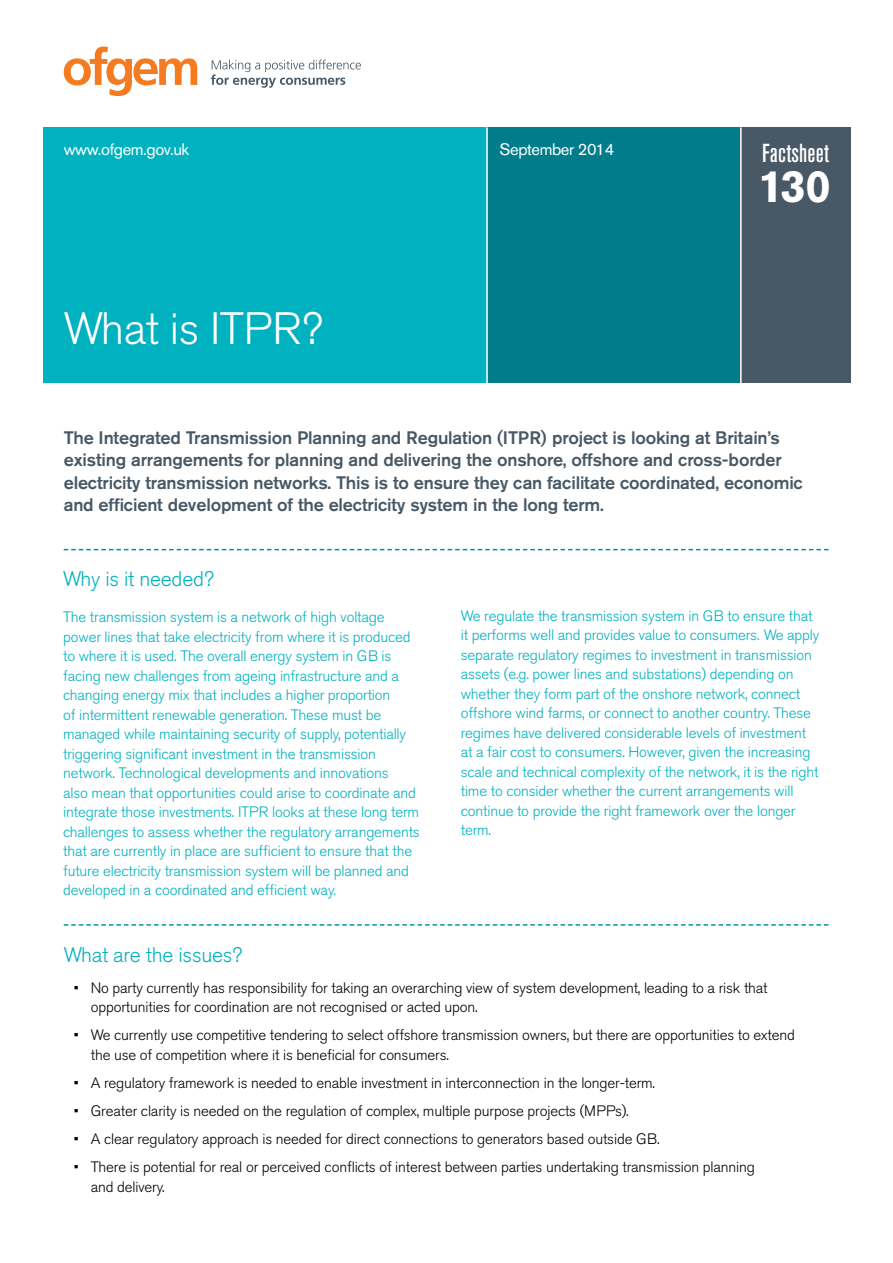
<style>
.page{position:relative;width:893px;height:1263px;background:#fff}
.page>*{position:absolute;margin:0;border:0;box-sizing:border-box;transform-origin:0 0}
.t1{font:300 45px "Akzidenz Grotesk Pro";letter-spacing:-.01em;color:#fff}
.t2{font:700 45px "Akzidenz Grotesk Pro";color:#fff}
.t3{font:500 condensed 25.8px "Akzidenz Grotesk Pro";letter-spacing:.01em;color:#fff}
.t4{font:300 21px "Akzidenz Grotesk Pro";letter-spacing:-.01em;color:#00b1bf}
.t5{font:500 18px/22.5px "Akzidenz Grotesk Pro";letter-spacing:-.01em;color:#485865}
.t6{font:16.5px "Akzidenz Grotesk Pro";letter-spacing:-.025em;color:#fff}
.t7{font:300 15px/19.5px "Akzidenz Grotesk Pro";letter-spacing:-.01em;color:#00b1bf}
.t8{font:300 15px/19.5px "Akzidenz Grotesk Pro";letter-spacing:-.01em;color:#000}
</style>
<div class="page">
<div style="left:43px;top:127px;width:807px;height:255px;background:#00b1bf"></div>
<div style="left:487px;top:127px;width:357px;height:255px;background:#007c8b"></div>
<div style="left:740px;top:127px;width:111px;height:255px;background:#485865"></div>
<svg style="left:64px;top:47px;width:133px;height:49px"></svg>
<svg style="left:211px;top:60px;width:150px;height:28px"></svg>
<hr style="left:486px;top:127px;width:2px;height:262px;background:#fff">
<hr style="left:740px;top:127px;width:2px;height:262px;background:#fff">
<svg style="left:64px;top:924px;width:765px;height:2px"></svg>
<svg style="left:64px;top:549px;width:765px;height:1px"></svg>
<p class="t6" style="left:64px;top:138px;width:127px">www.ofgem.gov.uk</p>
<p class="t6" style="left:500px;top:138px;width:116px">September 2014</p>
<h1 class="t1" style="left:64px;top:299px;width:260px">What is ITPR?</h1>
<h2 class="t3" style="left:762px;top:136px;width:68px">Factsheet</h2>
<h1 class="t2" style="left:758px;top:157px;width:74px">130</h1>
<p class="t5" style="left:64px;top:426px;width:741px">The Integrated Transmission Planning and Regulation (ITPR) project is looking at Britain’s existing arrangements for planning and delivering the onshore, offshore and cross-border electricity transmission networks. This is to ensure they can facilitate coordinated, economic and efficient development of the electricity system in the long term.</p>
<h3 class="t4" style="left:63px;top:565px;width:152px">Why is it needed?</h3>
<p class="t7" style="left:63px;top:607px;width:358px">The transmission system is a network of high voltage power lines that take electricity from where it is produced to where it is used. The overall energy system in GB is facing new challenges from ageing infrastructure and a changing energy mix that includes a higher proportion<br>of intermittent renewable generation. These must be managed while maintaining security of supply, potentially triggering significant investment in the transmission network. Technological developments and innovations<br>also mean that opportunities could arise to coordinate and integrate those investments. ITPR looks at these long term challenges to assess whether the regulatory arrangements that are currently in place are sufficient to ensure that the future electricity transmission system will be planned and developed in a coordinated and efficient way.</p>
<p class="t7" style="left:461px;top:606px;width:360px">We regulate the transmission system in GB to ensure that it performs well and provides value to consumers. We apply separate regulatory regimes to investment in transmission assets (e.g. power lines and substations) depending on whether they form part of the onshore network, connect offshore wind farms, or connect to another country. These regimes have delivered considerable levels of investment at a fair cost to consumers. However, given the increasing scale and technical complexity of the network, it is the right time to consider whether the current arrangements will continue to provide the right framework over the longer term.</p>
<h3 class="t4" style="left:64px;top:941px;width:180px">What are the issues?</h3>
<p class="t8" style="left:91px;top:978px;width:678px;text-indent:-17px">• No party currently has responsibility for taking an overarching view of system development, leading to a risk that opportunities for coordination are not recognised or acted upon.</p>
<p class="t8" style="left:91px;top:1025px;width:706px;text-indent:-17px">• We currently use competitive tendering to select offshore transmission owners, but there are opportunities to extend the use of competition where it is beneficial for consumers.</p>
<p class="t8" style="left:74px;top:1073px;width:583px">• A regulatory framework is needed to enable investment in interconnection in the longer-term.</p>
<p class="t8" style="left:74px;top:1101px;width:556px">• Greater clarity is needed on the regulation of complex, multiple purpose projects (MPPs).</p>
<p class="t8" style="left:74px;top:1129px;width:587px">• A clear regulatory approach is needed for direct connections to generators based outside GB.</p>
<p class="t8" style="left:91px;top:1157px;width:666px;text-indent:-17px">• There is potential for real or perceived conflicts of interest between parties undertaking transmission planning and delivery.</p>
</div>
